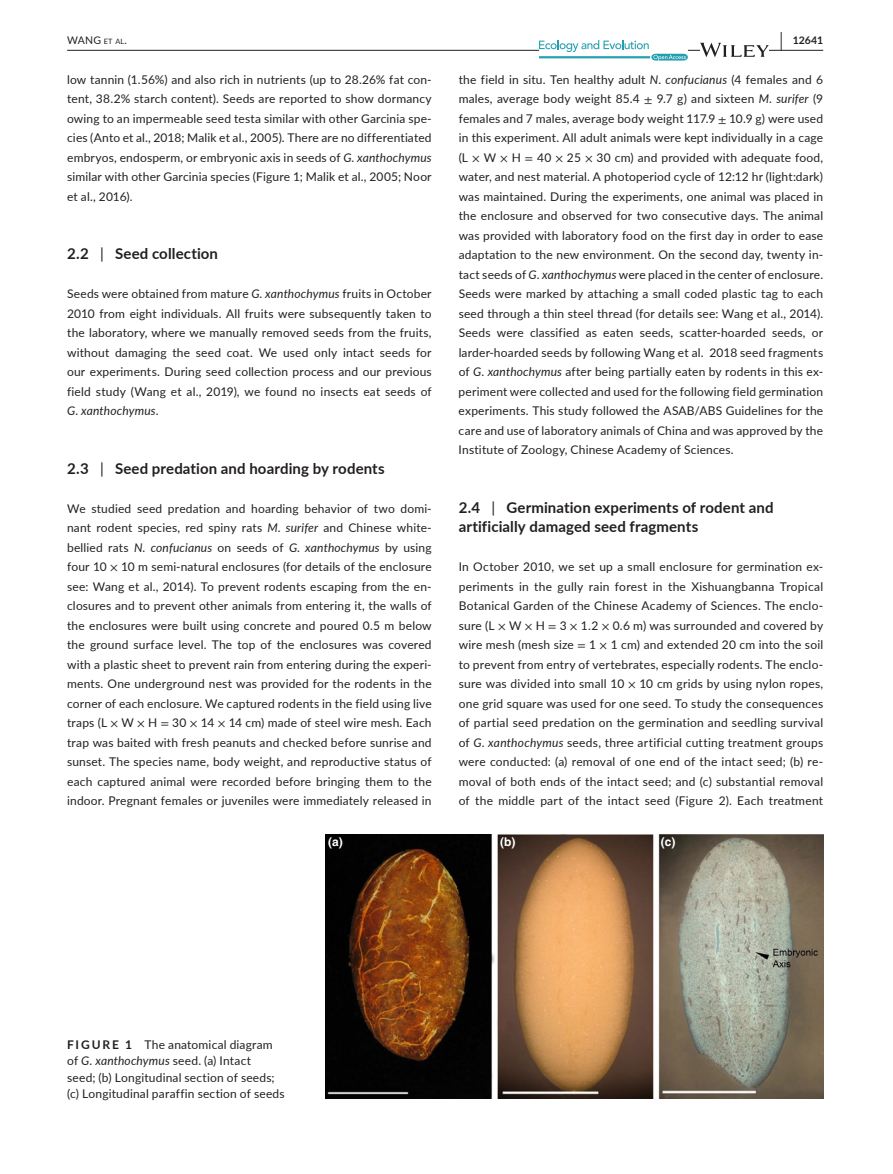
<style>
.page{position:relative;width:893px;height:1174px;background:#fff}
.page>*{position:absolute;margin:0;border:0;box-sizing:border-box;transform-origin:0 0}
.t1{font:700 19.5px "Lato";color:#231f20;scale:.48 1}
.t2{font:700 15px/19.5px "Lato";letter-spacing:.01em;color:#231f20}
.t3{font:12px/19.5px "Lato";letter-spacing:.015em;color:#231f20;text-align:justify}
.t4{font:700 12px "Helvetica";color:#fff}
.t5{font:10.5px "Lato";color:#231f20}
.t6{font:700 10.5px "Lato";color:#231f20}
.s1{font-size:7.35px}
.s2{font-style:italic}
.s3{font-family:"STIX"}
.s4{font-weight:400}
.s5{font-weight:700}
</style>
<div class="page">
<hr style="left:67px;top:50px;width:756px;height:1px;background:#231f20">
<svg style="left:539px;top:40px;width:149px;height:21px"></svg>
<svg style="left:700px;top:43px;width:69px;height:14px"></svg>
<img style="left:326px;top:834px;width:497px;height:264px">
<h1 class="t1" style="left:780px;top:25px;width:7px">|</h1>
<p class="t5" style="left:67px;top:33px;width:61px">WANG <span class="s1">et al</span>.</p>
<p class="t6" style="left:793px;top:33px;width:32px">12641</p>
<p class="t3" style="left:67px;top:69px;width:366px">low tannin (1.56%) and also rich in nutrients (up to 28.26% fat con&shy;tent, 38.2% starch content). Seeds are reported to show dormancy owing to an impermeable seed testa similar with other Garcinia spe&shy;cies (Anto et al., 2018; Malik et al., 2005). There are no differentiated embryos, endosperm, or embryonic axis in seeds of <span class="s2">G. xanthochymus </span>similar with other Garcinia species (Figure 1; Malik et al., 2005; Noor et al., 2016).</p>
<p class="t3" style="left:459px;top:69px;width:366px">the field in situ. Ten healthy adult <span class="s2">N. confucianus</span> (4 females and 6 males, average body weight 85.4 <span class="s3">±</span> 9.7 g) and sixteen <span class="s2">M. surifer</span> (9 females and 7 males, average body weight 117.9 <span class="s3">±</span> 10.9 g) were used in this experiment. All adult animals were kept individually in a cage (L <span class="s3">×</span> W <span class="s3">×</span> H <span class="s3">=</span> 40 <span class="s3">×</span> 25 <span class="s3">×</span> 30 cm) and provided with adequate food, water, and nest material. A photoperiod cycle of 12:12 hr (light:dark) was maintained. During the experiments, one animal was placed in the enclosure and observed for two consecutive days. The animal was provided with laboratory food on the first day in order to ease adaptation to the new environment. On the second day, twenty in&shy;tact seeds of <span class="s2">G. xanthochymus</span> were placed in the center of enclosure.<br>Seeds were marked by attaching a small coded plastic tag to each seed through a thin steel thread (for details see: Wang et al., 2014).<br>Seeds were classified as eaten seeds, scatter-hoarded seeds, or larder-hoarded seeds by following Wang et al. 2018 seed fragments of <span class="s2">G. xanthochymus</span> after being partially eaten by rodents in this ex&shy;periment were collected and used for the following field germination experiments. This study followed the ASAB/ABS Guidelines for the care and use of laboratory animals of China and was approved by the Institute of Zoology, Chinese Academy of Sciences.</p>
<p class="t2" style="left:67px;top:243px;width:152px">2.2 <span class="s4">|</span> Seed collection</p>
<p class="t3" style="left:67px;top:284px;width:366px">Seeds were obtained from mature <span class="s2">G. xanthochymus</span> fruits in October 2010 from eight individuals. All fruits were subsequently taken to the laboratory, where we manually removed seeds from the fruits, without damaging the seed coat. We used only intact seeds for our experiments. During seed collection process and our previous field study (Wang et al., 2019), we found no insects eat seeds of <span class="s2">G. xanthochymus</span>.</p>
<p class="t2" style="left:67px;top:458px;width:319px">2.3 <span class="s4">|</span> Seed predation and hoarding by rodents</p>
<p class="t3" style="left:67px;top:498px;width:366px">We studied seed predation and hoarding behavior of two domi&shy;nant rodent species, red spiny rats <span class="s2">M. surifer</span> and Chinese white&shy;bellied rats <span class="s2">N. confucianus</span> on seeds of <span class="s2">G. xanthochymus</span> by using four 10 <span class="s3">×</span> 10 m semi-natural enclosures (for details of the enclosure see: Wang et al., 2014). To prevent rodents escaping from the en&shy;closures and to prevent other animals from entering it, the walls of the enclosures were built using concrete and poured 0.5 m below the ground surface level. The top of the enclosures was covered with a plastic sheet to prevent rain from entering during the experi&shy;ments. One underground nest was provided for the rodents in the corner of each enclosure. We captured rodents in the field using live traps (L <span class="s3">×</span> W <span class="s3">×</span> H <span class="s3">=</span> 30 <span class="s3">×</span> 14 <span class="s3">×</span> 14 cm) made of steel wire mesh. Each trap was baited with fresh peanuts and checked before sunrise and sunset. The species name, body weight, and reproductive status of each captured animal were recorded before bringing them to the indoor. Pregnant females or juveniles were immediately released in</p>
<p class="t2" style="left:459px;top:497px;width:316px">2.4 <span class="s4">|</span> Germination experiments of rodent and artificially damaged seed fragments</p>
<p class="t3" style="left:459px;top:557px;width:366px">In October 2010, we set up a small enclosure for germination ex&shy;periments in the gully rain forest in the Xishuangbanna Tropical Botanical Garden of the Chinese Academy of Sciences. The enclo&shy;sure (L <span class="s3">×</span> W <span class="s3">×</span> H <span class="s3">=</span> 3 <span class="s3">×</span> 1.2 <span class="s3">×</span> 0.6 m) was surrounded and covered by wire mesh (mesh size <span class="s3">=</span> 1 <span class="s3">×</span> 1 cm) and extended 20 cm into the soil to prevent from entry of vertebrates, especially rodents. The enclo&shy;sure was divided into small 10 <span class="s3">×</span> 10 cm grids by using nylon ropes, one grid square was used for one seed. To study the consequences of partial seed predation on the germination and seedling survival of <span class="s2">G. xanthochymus</span> seeds, three artificial cutting treatment groups were conducted: (a) removal of one end of the intact seed; (b) re&shy;moval of both ends of the intact seed; and (c) substantial removal of the middle part of the intact seed (Figure 2). Each treatment</p>
<p class="t4" style="left:328px;top:834px;width:16px">(a)</p>
<p class="t4" style="left:500px;top:834px;width:17px">(b)</p>
<p class="t4" style="left:661px;top:834px;width:16px">(c)</p>
<p class="t3" style="left:67px;top:1035px;width:219px;line-height:16.5px;text-align:left"><span class="s5">FIGURE 1</span> The anatomical diagram of <span class="s2">G. xanthochymus</span> seed. (a) Intact<br>seed; (b) Longitudinal section of seeds; (c) Longitudinal paraffin section of seeds</p>
</div>
